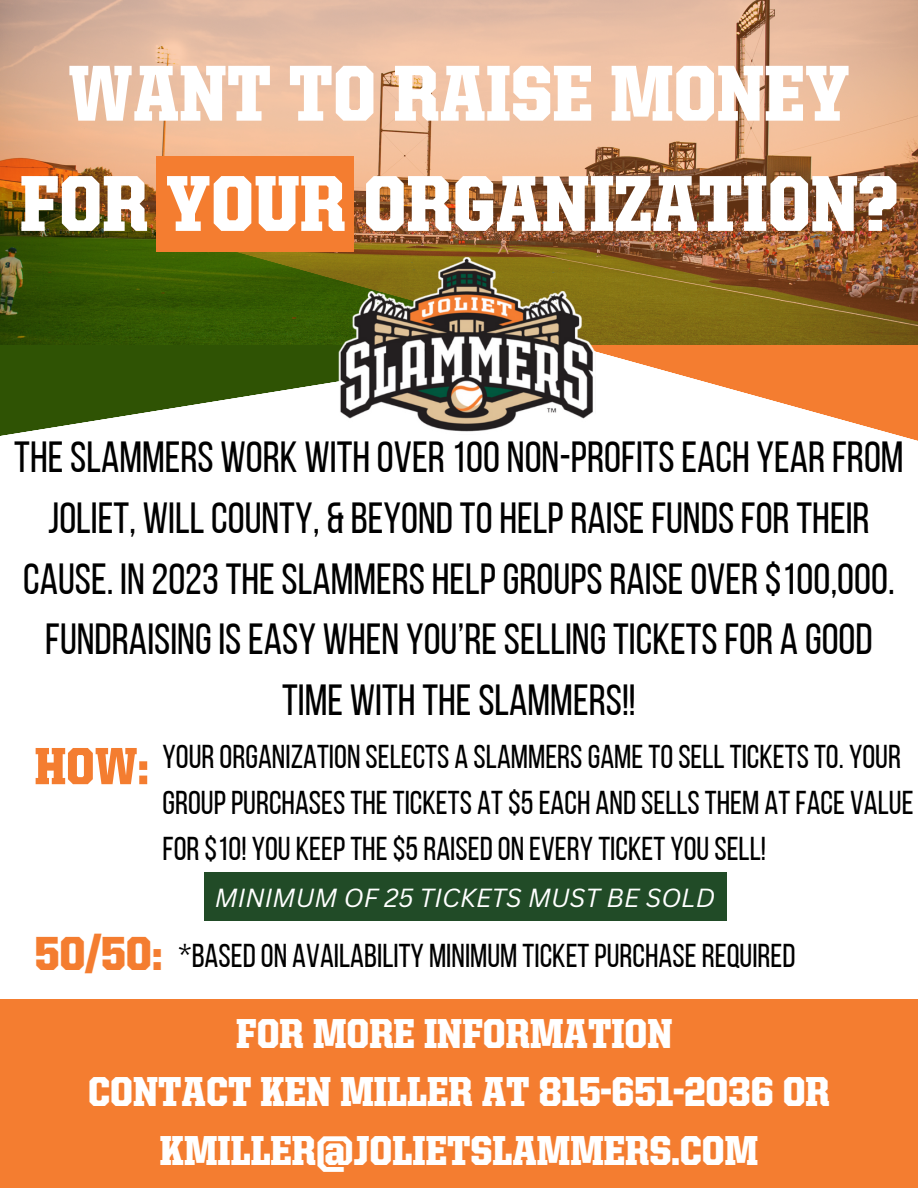
<style>
.page{position:relative;width:918px;height:1188px;background:#fff}
.page>*{position:absolute;margin:0;border:0;box-sizing:border-box;transform-origin:0 0}
.t1{font:900 79.5px/110.2px "United Serif Semi Cond";color:#fff;text-align:center}
.t2{font:900 52.5px "United Serif Semi Cond";color:#f47d30}
.t3{font:900 48px "United Serif Semi Cond";color:#f47d30}
.t4{font:43.5px/60.8px "Bebas Neue";color:#000;text-align:center}
.t5{font:900 42px/58.5px "United Serif Semi Cond";color:#fff;text-align:center}
.t6{font:33px/46.2px "Bebas Neue";color:#000}
.t7{font:italic 25.5px "Canva Sans";color:#fff}
</style>
<div class="page">
<svg style="left:0;top:344px;width:918px;height:97px"></svg>
<img style="left:0;top:0;width:918px;height:344px">
<div style="left:156px;top:156px;width:198px;height:96px;background:#f47d30"></div>
<div style="left:0;top:999px;width:918px;height:189px;background:#f47d30"></div>
<img style="left:325px;top:203px;width:281px;height:238px">
<div style="left:204px;top:873px;width:522px;height:48px;background:#214b27"></div>
<p class="t1" style="left:20px;top:45px;width:879px">WANT TO RAISE MONEY<br>FOR YOUR ORGANIZATION?</p>
<p class="t4" style="left:14px;top:431px;width:891px">THESLAMMERS WORK WITH OVER100 NON-PROFITSEACH YEARFROM JOLIET, WILLCOUNTY, &amp; BEYONDTO HELPRAISEFUNDSFORTHEIR CAUSE. IN 2023THESLAMMERS HELPGROUPSRAISEOVER$100,000.<br>FUNDRAISINGISEASY WHEN YOU’RESELLINGTICKETSFOR A GOOD TIME WITH THESLAMMERS!!</p>
<p class="t2" style="left:35px;top:744px;width:116px">HOW:</p>
<p class="t6" style="left:162px;top:737px;width:753px">YOURORGANIZATION SELECTS A SLAMMERSGAMETOSELLTICKETSTO. YOUR<br>GROUPPURCHASESTHETICKETS AT$5EACH ANDSELLSTHEM ATFACE VALUE<br>FOR$10! YOU KEEPTHE$5RAISEDON EVERY TICKET YOUSELL!</p>
<p class="t7" style="left:215px;top:879px;width:502px">MINIMUM OF 25 TICKETS MUST BE SOLD</p>
<p class="t3" style="left:35px;top:934px;width:129px">50/50:</p>
<p class="t6" style="left:179px;top:936px;width:618px">*BASEDON AVAILABILITY MINIMUM TICKETPURCHASEREQUIRED</p>
<p class="t5" style="left:236px;top:1008px;width:438px">FOR MORE INFORMATION</p>
<p class="t5" style="left:88px;top:1066px;width:743px">CONTACT KEN MILLER AT 815-651-2036 OR<br>KMILLER@JOLIETSLAMMERS.COM</p>
</div>
